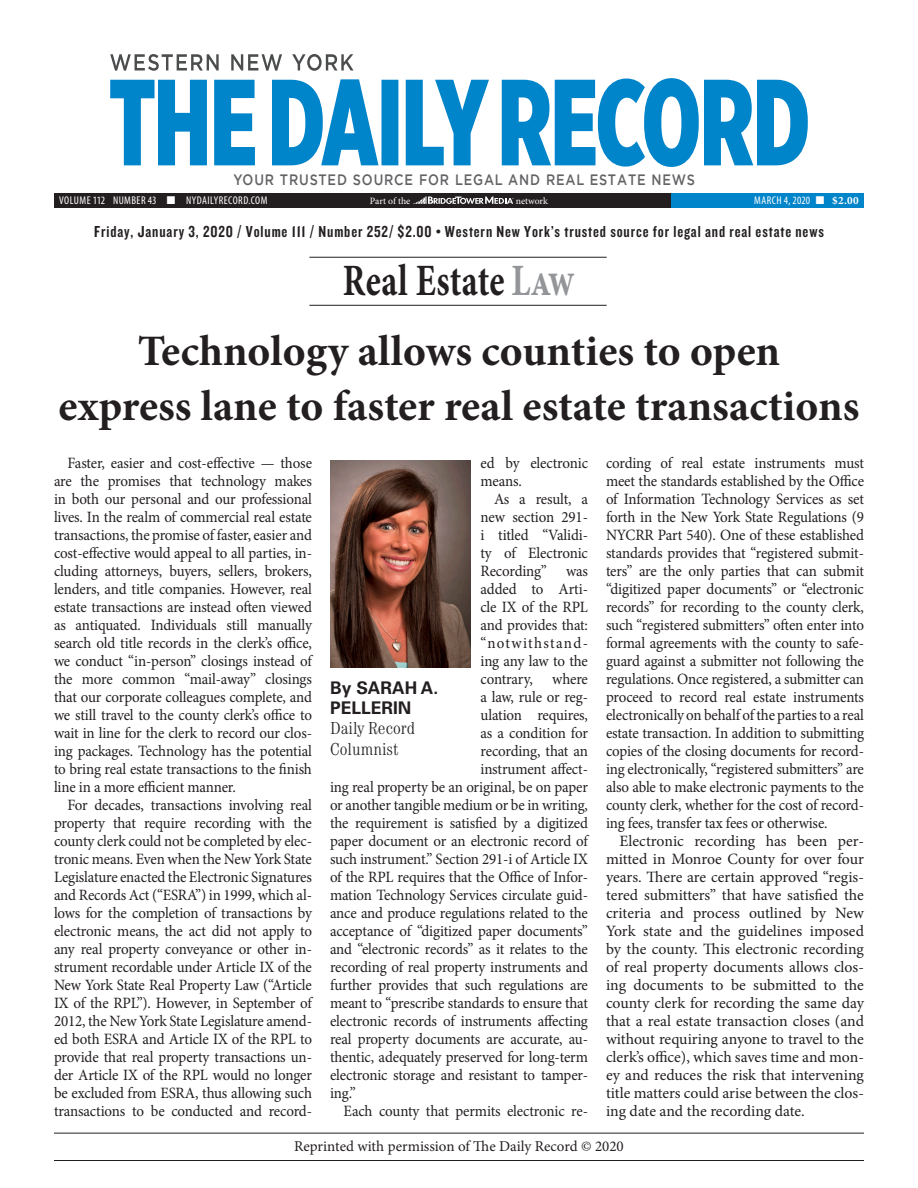
<style>
.page{position:relative;width:918px;height:1188px;background:#fff}
.page>*{position:absolute;margin:0;border:0;box-sizing:border-box;transform-origin:0 0}
.t1{font:700 44.85px "Minion Pro";letter-spacing:.005em;color:#231f20;scale:.77 1}
.Headline{font:700 43.5px/55.5px "Minion Pro";color:#231f20;text-align:center}
.Byline_name{font:300 condensed 17.4px/20.2px "Century Std";color:#231f20}
.Byline_name-2{font:700 17.4px/20.2px "Univers LT Std";color:#231f20}
.New_p1_text_beneath{font:16.5px "Knockout 49 Liteweight";letter-spacing:.055em;color:#231f20}
.Body_copy{font:15.75px/18px "Minion Pro";letter-spacing:-.01em;color:#231f20;text-align:justify;scale:.95 1}
.Body_copy-2{font:15.75px/18px "Minion Pro";letter-spacing:-.01em;color:#231f20;text-align:justify}
.Body_copy-3{font:15.75px "Minion Pro";letter-spacing:.085em;color:#231f20;scale:.95 1}
.t2{font:15px "Minion Pro";color:#231f20}
.t3{font:500 15px "Gotham";letter-spacing:.065em;color:#636366;scale:.85 1}
.t4{font:condensed 11.25px "Myriad Pro";letter-spacing:.04em;color:#fff}
.t5{font:9.75px "Minion Pro";letter-spacing:-.005em;color:#fff}
.s1{color:#939598}
.s2{font-family:"Minion Pro";font-weight:700;font-stretch:normal}
</style>
<div class="page">
<hr style="left:54px;top:1133px;width:810px;height:1px;background:#231f20">
<hr style="left:54px;top:1160px;width:810px;height:1px;background:#231f20">
<div style="left:54px;top:193px;width:810px;height:15px;background:#231f20"></div>
<div style="left:672px;top:193px;width:192px;height:15px;background:#0084ca"></div>
<svg style="left:413px;top:197px;width:101px;height:7px"></svg>
<svg style="left:110px;top:78px;width:698px;height:89px;fill:#0084ca"></svg>
<svg style="left:110px;top:54px;width:244px;height:17px"></svg>
<hr style="left:309px;top:305px;width:298px;height:1px;background:#231f20">
<hr style="left:309px;top:257px;width:298px;height:1px;background:#231f20">
<img style="left:330px;top:460px;width:140px;height:207px">
<p class="t3" style="left:233px;top:170px;width:545px">YOUR TRUSTED SOURCE FOR LEGAL AND REAL ESTATE NEWS</p>
<p class="New_p1_text_beneath" style="left:94px;top:224px;width:731px">Friday, January 3, 2020 / Volume 111 / Number 252/ $2.00 • Western New York’s trusted source for legal and real estate news</p>
<p class="t1" style="left:343px;top:249px;width:303px">Real Estate <span class="s1">Law</span></p>
<p class="t4" style="left:59px;top:194px;width:210px">VOLUME 112 NUMBER 43 ■ NYDAILYRECORD.COM</p>
<p class="t5" style="left:370px;top:194px;width:42px">Part of the</p>
<p class="t5" style="left:516px;top:194px;width:34px">network</p>
<p class="t4" style="left:754px;top:194px;width:106px">MARCH 4, 2020 ■ <span class="s2">$2.00</span></p>
<p class="Headline" style="left:59px;top:323px;width:802px">Technology allows counties to open<br>express lane to faster real estate transactions</p>
<p class="Body_copy" style="left:54px;top:454px;width:273px;text-indent:14px">Faster, easier and cost-effective — those are the promises that technology makes in both our personal and our professional lives. In the realm of commercial real estate transactions, the promise of faster, easier and cost-effective would appeal to all parties, in&shy;cluding attorneys, buyers, sellers, brokers, lenders, and title companies. However, real estate transactions are instead often viewed as antiquated. Individuals still manually search old title records in the clerk’s office, we conduct “in-person” closings instead of the more common “mail-away” closings that our corporate colleagues complete, and we still travel to the county clerk’s office to wait in line for the clerk to record our clos&shy;ing packages. Technology has the potential to bring real estate transactions to the finish line in a more efficient manner.</p>
<p class="Body_copy" style="left:54px;top:796px;width:273px;text-indent:14px">For decades, transactions involving real property that require recording with the county clerk could not be completed by elec&shy;tronic means. Even when the New York State Legislature enacted the Electronic Signatures and Records Act (“ESRA”) in 1999, which al&shy;lows for the completion of transactions by electronic means, the act did not apply to any real property conveyance or other in&shy;strument recordable under Article IX of the New York State Real Property Law (“Article IX of the RPL”). However, in September of 2012, the New York State Legislature amend&shy;ed both ESRA and Article IX of the RPL to provide that real property transactions un&shy;der Article IX of the RPL would no longer be excluded from ESRA, thus allowing such transactions to be conducted and record-</p>
<p class="Body_copy" style="left:481px;top:454px;width:115px">ed by electronic means.</p>
<p class="Body_copy" style="left:494px;top:490px;width:100px">As a result, a</p>
<p class="Body_copy" style="left:481px;top:508px;width:115px">new section 291-</p>
<p class="Body_copy" style="left:481px;top:526px;width:115px">i titled “Validi-</p>
<p class="Body_copy" style="left:481px;top:544px;width:115px">ty of Electronic</p>
<p class="Body_copy" style="left:481px;top:562px;width:115px">Recording” was</p>
<p class="Body_copy" style="left:481px;top:580px;width:115px">added to Arti-</p>
<p class="Body_copy" style="left:481px;top:598px;width:115px">cle IX of the RPL</p>
<p class="Body_copy" style="left:481px;top:616px;width:115px">and provides that:</p>
<p class="Body_copy-3" style="left:481px;top:632px;width:115px">“notwithstand-</p>
<p class="Body_copy" style="left:481px;top:652px;width:115px">ing any law to the</p>
<p class="Body_copy" style="left:481px;top:670px;width:115px">contrary, where</p>
<p class="Body_copy" style="left:481px;top:688px;width:115px">a law, rule or reg-</p>
<p class="Body_copy" style="left:481px;top:706px;width:115px">ulation requires,</p>
<p class="Body_copy" style="left:481px;top:724px;width:115px">as a condition for</p>
<p class="Body_copy" style="left:481px;top:742px;width:115px">recording, that an</p>
<p class="Body_copy" style="left:481px;top:760px;width:115px">instrument affect-</p>
<p class="Body_copy" style="left:330px;top:778px;width:273px">ing real property be an original, be on paper</p>
<p class="Body_copy" style="left:330px;top:796px;width:273px">or another tangible medium or be in writing,</p>
<p class="Body_copy" style="left:330px;top:814px;width:273px">the requirement is satisfied by a digitized</p>
<p class="Body_copy" style="left:330px;top:832px;width:273px">paper document or an electronic record of</p>
<p class="Body_copy" style="left:330px;top:850px;width:273px">such instrument.” Section 291-i of Article IX</p>
<p class="Body_copy" style="left:330px;top:868px;width:273px">of the RPL requires that the Office of Infor-</p>
<p class="Body_copy" style="left:330px;top:886px;width:273px">mation Technology Services circulate guid-</p>
<p class="Body_copy" style="left:330px;top:904px;width:273px">ance and produce regulations related to the</p>
<p class="Body_copy" style="left:330px;top:922px;width:273px">acceptance of “digitized paper documents”</p>
<p class="Body_copy" style="left:330px;top:940px;width:273px">and “electronic records” as it relates to the</p>
<p class="Body_copy" style="left:330px;top:958px;width:273px">recording of real property instruments and</p>
<p class="Body_copy" style="left:330px;top:976px;width:273px">further provides that such regulations are</p>
<p class="Body_copy" style="left:330px;top:994px;width:273px">meant to “prescribe standards to ensure that</p>
<p class="Body_copy" style="left:330px;top:1012px;width:273px">electronic records of instruments affecting</p>
<p class="Body_copy" style="left:330px;top:1030px;width:273px">real property documents are accurate, au-</p>
<p class="Body_copy" style="left:330px;top:1048px;width:273px">thentic, adequately preserved for long-term</p>
<p class="Body_copy" style="left:330px;top:1066px;width:273px">electronic storage and resistant to tamper-</p>
<p class="Body_copy" style="left:330px;top:1084px;width:29px">ing.”</p>
<p class="Body_copy" style="left:344px;top:1102px;width:259px">Each county that permits electronic re-</p>
<p class="Byline_name-2" style="left:330px;top:678px;width:109px">By SARAH A.<br>PELLERIN</p>
<p class="Byline_name" style="left:330px;top:718px;width:87px">Daily Record<br>Columnist</p>
<p class="Body_copy" style="left:606px;top:454px;width:273px">cording of real estate instruments must meet the standards established by the Office of Information Technology Services as set forth in the New York State Regulations (9<br>NYCRR Part 540). One of these established standards provides that “registered submit&shy;ters” are the only parties that can submit “digitized paper documents” or “electronic records” for recording to the county clerk, such “registered submitters” often enter into formal agreements with the county to safe&shy;guard against a submitter not following the regulations. Once registered, a submitter can proceed to record real estate instruments electronically on behalf of the parties to a real estate transaction. In addition to submitting copies of the closing documents for record&shy;ing electronically, “registered submitters” are also able to make electronic payments to the county clerk, whether for the cost of record&shy;ing fees, transfer tax fees or otherwise.</p>
<p class="Body_copy-2" style="left:606px;top:832px;width:260px;text-indent:14px">Electronic recording has been per&shy;mitted in Monroe County for over four years. There are certain approved “regis&shy;tered submitters” that have satisfied the criteria and process outlined by New York state and the guidelines imposed by the county. This electronic recording of real property documents allows clos&shy;ing documents to be submitted to the county clerk for recording the same day that a real estate transaction closes (and without requiring anyone to travel to the clerk’s office), which saves time and mon&shy;ey and reduces the risk that intervening title matters could arise between the clos&shy;ing date and the recording date.</p>
<p class="t2" style="left:294px;top:1136px;width:331px">Reprinted with permission of The Daily Record © 2020</p>
</div>
